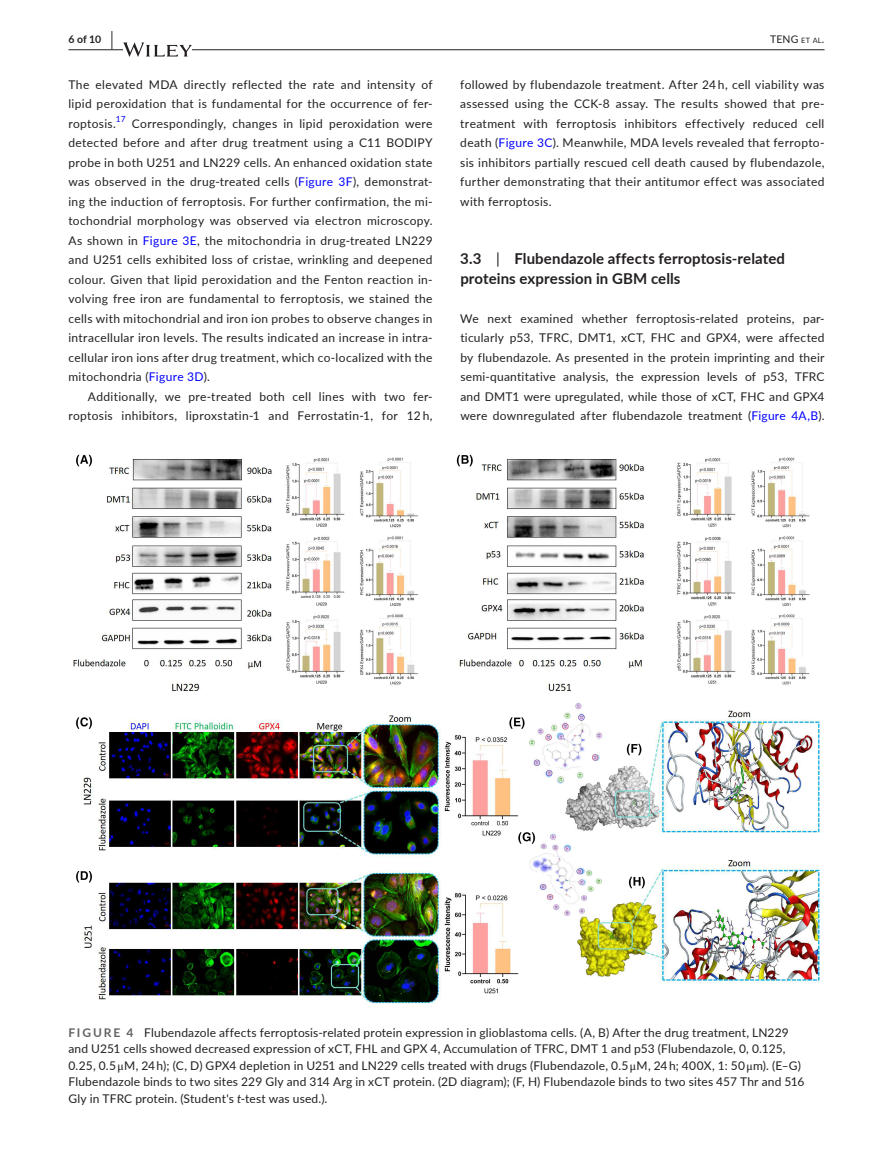
<style>
.page{position:relative;width:893px;height:1174px;background:#fff}
.page>*{position:absolute;margin:0;border:0;box-sizing:border-box;transform-origin:0 0}
.t1{font:700 15px/19.5px "Lato";letter-spacing:.005em;color:#231f20}
.t2{font:12px/19.5px "Lato";letter-spacing:.02em;color:#231f20;text-align:justify}
.t3{font:10.5px "Lato";color:#231f20}
.t4{font:700 10.5px "Lato";color:#231f20}
.t5{font:8.4px "Lato";color:#00f}
.s1{font-size:19.5px}
.s2{font-size:7.35px}
.s3{color:#00f}
.s4{font-weight:400}
.s5{font-weight:700;color:#636366}
.s6{font-family:"STIX"}
.s7{font-style:italic}
</style>
<div class="page">
<hr style="left:68px;top:49px;width:756px;height:1px;background:#231f20">
<svg style="left:123px;top:42px;width:69px;height:15px"></svg>
<img style="left:73px;top:454px;width:747px;height:550px">
<p class="t4" style="left:68px;top:31px;width:46px">6 of 10 <span class="s1">|</span></p>
<p class="t3" style="left:770px;top:31px;width:56px">TENG <span class="s2">et al</span>.</p>
<p class="t2" style="left:68px;top:74px;width:366px">The elevated MDA directly reflected the rate and intensity of lipid peroxidation that is fundamental for the occurrence of fer&shy;roptosis.</p>
<p class="t2" style="left:460px;top:74px;width:366px">followed by flubendazole treatment. After 24 h, cell viability was assessed using the CCK-8 assay. The results showed that pre&shy;treatment with ferroptosis inhibitors effectively reduced cell death (<span class="s3">Figure 3C</span>). Meanwhile, MDA levels revealed that ferropto&shy;sis inhibitors partially rescued cell death caused by flubendazole, further demonstrating that their antitumor effect was associated with ferroptosis.</p>
<p class="t5" style="left:116px;top:113px;width:11px">17</p>
<p class="t2" style="left:68px;top:113px;width:366px;text-indent:63px">Correspondingly, changes in lipid peroxidation were detected before and after drug treatment using a C11 BODIPY probe in both U251 and LN229 cells. An enhanced oxidation state was observed in the drug-treated cells (<span class="s3">Figure 3F</span>), demonstrat&shy;ing the induction of ferroptosis. For further confirmation, the mi&shy;tochondrial morphology was observed via electron microscopy.<br>As shown in <span class="s3">Figure 3E</span>, the mitochondria in drug-treated LN229 and U251 cells exhibited loss of cristae, wrinkling and deepened colour. Given that lipid peroxidation and the Fenton reaction in&shy;volving free iron are fundamental to ferroptosis, we stained the cells with mitochondrial and iron ion probes to observe changes in intracellular iron levels. The results indicated an increase in intra&shy;cellular iron ions after drug treatment, which co-localized with the mitochondria (<span class="s3">Figure 3D</span>).</p>
<p class="t2" style="left:68px;top:386px;width:366px;text-align:right">Additionally, we pre-treated both cell lines with two fer&shy;roptosis inhibitors, liproxstatin-1 and Ferrostatin-1, for 12 h,</p>
<p class="t1" style="left:460px;top:248px;width:326px">3.3 <span class="s4">|</span> Flubendazole affects ferroptosis-related proteins expression in GBM cells</p>
<p class="t2" style="left:460px;top:308px;width:366px">We next examined whether ferroptosis-related proteins, par&shy;ticularly p53, TFRC, DMT1, xCT, FHC and GPX4, were affected by flubendazole. As presented in the protein imprinting and their semi-quantitative analysis, the expression levels of p53, TFRC and DMT1 were upregulated, while those of xCT, FHC and GPX4 were downregulated after flubendazole treatment (<span class="s3">Figure 4A,B</span>).</p>
<p class="t2" style="left:68px;top:1023px;width:738px;line-height:16.5px;text-align:left"><span class="s5">FIGURE 4</span> Flubendazole affects ferroptosis-related protein expression in glioblastoma cells. (A, B) After the drug treatment, LN229 and U251 cells showed decreased expression of xCT, FHL and GPX 4, Accumulation of TFRC, DMT 1 and p53 (Flubendazole, 0, 0.125, 0.25, 0.5 <span class="s6">μ</span>M, 24 h); (C, D) GPX4 depletion in U251 and LN229 cells treated with drugs (Flubendazole, 0.5 <span class="s6">μ</span>M, 24 h; 400X, 1: 50 <span class="s6">μ</span>m). (E–G)<br>Flubendazole binds to two sites 229 Gly and 314 Arg in xCT protein. (2D diagram); (F, H) Flubendazole binds to two sites 457 Thr and 516<br>Gly in TFRC protein. (Student's <span class="s7">t</span>-test was used.).</p>
</div>
